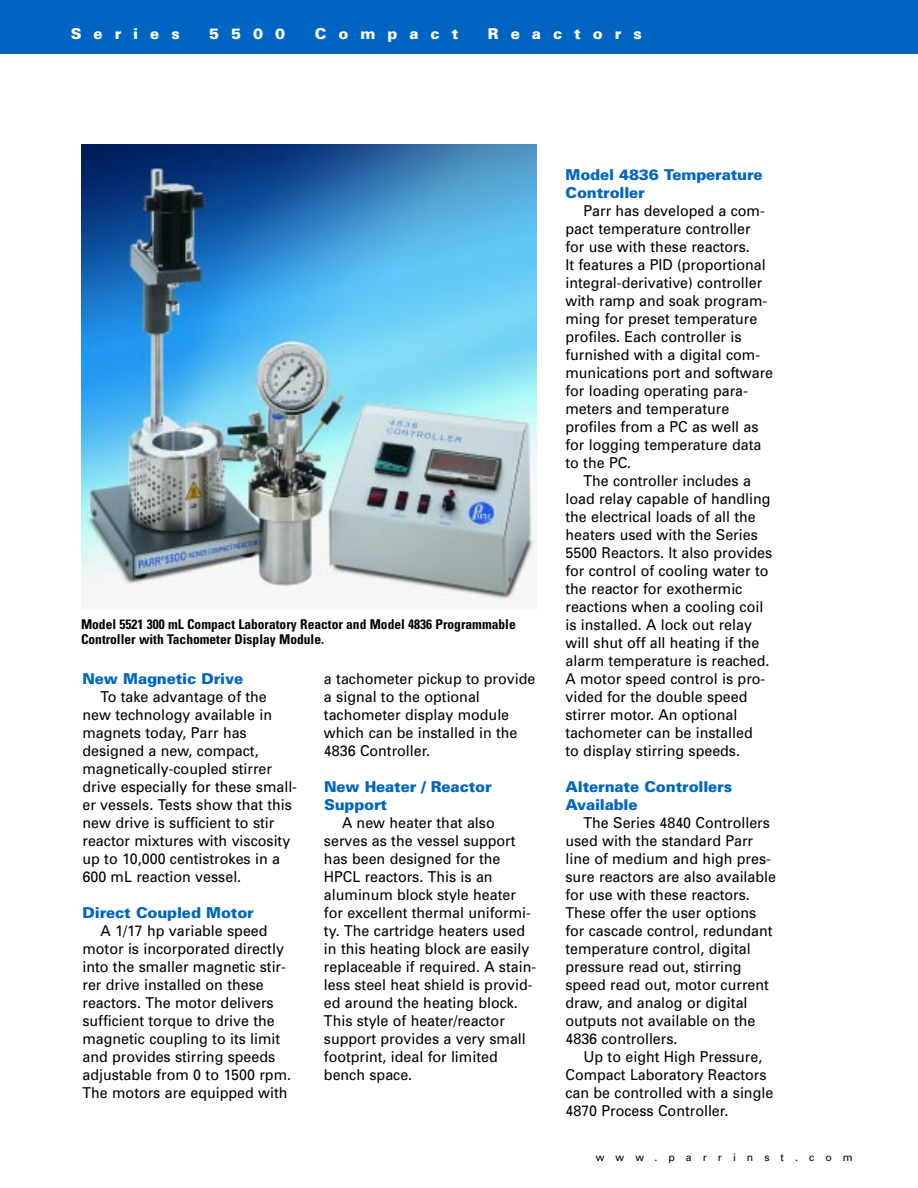
<style>
.page{position:relative;width:918px;height:1188px;background:#fff}
.page>*{position:absolute;margin:0;border:0;box-sizing:border-box;transform-origin:0 0}
.t1{font:15px/18px "Univers";color:#000;scale:.95 1}
.t2{font:900 15px/18px "Univers";letter-spacing:-.01em;color:#0065c2}
.t3{font:900 15px "Univers";letter-spacing:.8em;color:#fff}
.t4{font:700 condensed 13.5px/15px "Univers";color:#000}
.t5{font:10.5px "Univers";letter-spacing:1.05em;color:#000}
</style>
<div class="page">
<div style="left:0;top:0;width:918px;height:54px;background:#0065c2"></div>
<img style="left:81px;top:144px;width:456px;height:456px">
<p class="t3" style="left:71px;top:28px;width:111px">Series</p>
<p class="t3" style="left:209px;top:28px;width:78px">5500</p>
<p class="t3" style="left:315px;top:28px;width:145px">Compact</p>
<p class="t3" style="left:488px;top:28px;width:155px">Reactors</p>
<p class="t4" style="left:81px;top:618px;width:436px">Model 5521 300 mL Compact Laboratory Reactor and Model 4836 Programmable<br>Controller with Tachometer Display Module.</p>
<p class="t2" style="left:82px;top:671px;width:162px">New Magnetic Drive</p>
<p class="t1" style="left:82px;top:689px;width:227px;text-indent:18px">To take advantage of the new technology available in magnets today, Parr has designed a new, compact, magnetically-coupled stirrer drive especially for these small&shy;er vessels. Tests show that this new drive is sufficient to stir reactor mixtures with viscosity up to 10,000 centistrokes in a<br>600 mL reaction vessel.</p>
<p class="t2" style="left:82px;top:905px;width:173px">Direct Coupled Motor</p>
<p class="t1" style="left:82px;top:923px;width:221px;text-indent:18px">A 1/17 hp variable speed motor is incorporated directly into the smaller magnetic stir&shy;rer drive installed on these reactors. The motor delivers sufficient torque to drive the magnetic coupling to its limit and provides stirring speeds adjustable from 0 to 1500 rpm.<br>The motors are equipped with</p>
<p class="t1" style="left:324px;top:671px;width:224px">a tachometer pickup to provide a signal to the optional tachometer display module which can be installed in the<br>4836 Controller.</p>
<p class="t2" style="left:324px;top:779px;width:169px">New Heater / Reactor<br>Support</p>
<p class="t1" style="left:324px;top:815px;width:225px;text-indent:18px">A new heater that also serves as the vessel support has been designed for the<br>HPCL reactors. This is an aluminum block style heater for excellent thermal uniformi&shy;ty. The cartridge heaters used in this heating block are easily replaceable if required. A stain&shy;less steel heat shield is provid&shy;ed around the heating block.<br>This style of heater/reactor support provides a very small footprint, ideal for limited bench space.</p>
<p class="t2" style="left:566px;top:167px;width:199px">Model 4836 Temperature<br>Controller</p>
<p class="t1" style="left:565px;top:203px;width:220px;text-indent:18px">Parr has developed a com&shy;pact temperature controller for use with these reactors.<br>It features a PID (proportional integral-derivative) controller with ramp and soak program&shy;ming for preset temperature profiles. Each controller is furnished with a digital com&shy;munications port and software for loading operating para&shy;meters and temperature profiles from a PC as well as for logging temperature data to the PC.</p>
<p class="t1" style="left:565px;top:473px;width:219px;text-indent:18px">The controller includes a load relay capable of handling the electrical loads of all the heaters used with the Series<br>5500 Reactors. It also provides for control of cooling water to the reactor for exothermic reactions when a cooling coil is installed. A lock out relay will shut off all heating if the alarm temperature is reached.<br>A motor speed control is pro&shy;vided for the double speed stirrer motor. An optional tachometer can be installed<br>to display stirring speeds.</p>
<p class="t2" style="left:566px;top:779px;width:168px">Alternate Controllers<br>Available</p>
<p class="t1" style="left:565px;top:815px;width:223px;text-indent:18px">The Series 4840 Controllers used with the standard Parr line of medium and high pres&shy;sure reactors are also available for use with these reactors.<br>These offer the user options for cascade control, redundant temperature control, digital pressure read out, stirring speed read out, motor current draw, and analog or digital outputs not available on the<br>4836 controllers.</p>
<p class="t1" style="left:565px;top:1049px;width:220px;text-indent:18px">Up to eight High Pressure,<br>Compact Laboratory Reactors can be controlled with a single<br>4870 Process Controller.</p>
<p class="t5" style="left:596px;top:1153px;width:258px">www.parrinst.com</p>
</div>
